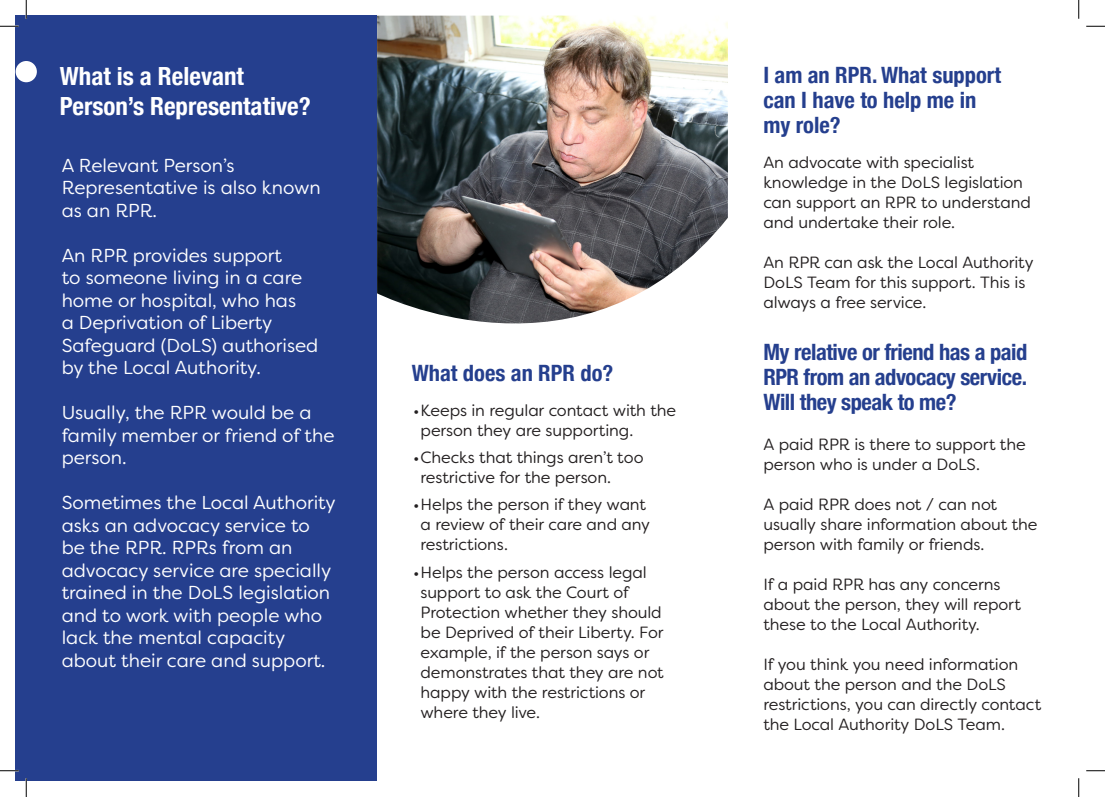
<style>
.page{position:relative;width:1105px;height:797px;background:#fff}
.page>*{position:absolute;margin:0;border:0;box-sizing:border-box;transform-origin:0 0}
.t1{font:700 condensed 25px/30px "Helvetica Neue";color:#fff}
.t2{font:700 condensed 22.5px/25px "Helvetica Neue";letter-spacing:-.01em;color:#253f8e}
.t3{font:18.75px/22.5px "Filson Soft";color:#fff}
.t4{font:16.25px/20px "Filson Soft";letter-spacing:-.005em;color:#231f20}
</style>
<div class="page">
<div style="left:16px;top:16px;width:361px;height:765px;background:#253f8e"></div>
<img style="left:377px;top:16px;width:351px;height:308px">
<div style="left:16px;top:61px;width:21px;height:21px;background:#fff;border-radius:50%"></div>
<svg style="left:0;top:25px;width:19px;height:2px"></svg>
<svg style="left:1086px;top:25px;width:19px;height:2px"></svg>
<svg style="left:0;top:770px;width:19px;height:1px"></svg>
<svg style="left:1086px;top:770px;width:19px;height:1px"></svg>
<svg style="left:25px;top:0;width:2px;height:19px"></svg>
<svg style="left:25px;top:778px;width:2px;height:19px"></svg>
<svg style="left:1078px;top:0;width:1px;height:19px"></svg>
<svg style="left:1078px;top:778px;width:1px;height:19px"></svg>
<h1 class="t1" style="left:60px;top:59px;width:252px">What is a Relevant<br>Person’s Representative?</h1>
<p class="t3" style="left:62px;top:154px;width:261px">A Relevant Person’s<br>Representative is also known as an RPR.</p>
<p class="t3" style="left:62px;top:244px;width:258px">An RPR provides support<br>to someone living in a care home or hospital, who has<br>a Deprivation of Liberty<br>Safeguard (DoLS) authorised by the Local Authority.</p>
<p class="t3" style="left:62px;top:401px;width:274px">Usually, the RPR would be a family member or friend of the person.</p>
<p class="t3" style="left:62px;top:491px;width:276px">Sometimes the Local Authority asks an advocacy service to be the RPR. RPRs from an advocacy service are specially trained in the DoLS legislation and to work with people who lack the mental capacity about their care and support.</p>
<h2 class="t2" style="left:412px;top:359px;width:203px">What does an RPR do?</h2>
<p class="t4" style="left:420px;top:400px;width:257px;text-indent:-8px">•Keeps in regular contact with the person they are supporting.</p>
<p class="t4" style="left:420px;top:447px;width:225px;text-indent:-8px">•Checks that things aren’t too restrictive for the person.</p>
<p class="t4" style="left:420px;top:494px;width:231px;text-indent:-8px">•Helps the person if they want a review of their care and any restrictions.</p>
<p class="t4" style="left:420px;top:561px;width:245px;text-indent:-8px">•Helps the person access legal support to ask the Court of<br>Protection whether they should be Deprived of their Liberty. For example, if the person says or demonstrates that they are not happy with the restrictions or where they live.</p>
<h2 class="t2" style="left:763px;top:61px;width:239px">I am an RPR. What support can I have to help me in my role?</h2>
<p class="t4" style="left:763px;top:152px;width:269px">An advocate with specialist knowledge in the DoLS legislation can support an RPR to understand and undertake their role.</p>
<p class="t4" style="left:763px;top:252px;width:272px">An RPR can ask the Local Authority<br>DoLS Team for this support. This is always a free service.</p>
<h2 class="t2" style="left:763px;top:338px;width:266px;text-align:justify">My relative or friend has a paid RPR from an advocacy service.<br>Will they speak to me?</h2>
<p class="t4" style="left:763px;top:434px;width:264px">A paid RPR is there to support the person who is under a DoLS.</p>
<p class="t4" style="left:763px;top:494px;width:276px">A paid RPR does not / can not usually share information about the person with family or friends.</p>
<p class="t4" style="left:763px;top:574px;width:259px">If a paid RPR has any concerns about the person, they will report these to the Local Authority.</p>
<p class="t4" style="left:763px;top:654px;width:279px">If you think you need information about the person and the DoLS restrictions, you can directly contact the Local Authority DoLS Team.</p>
</div>
